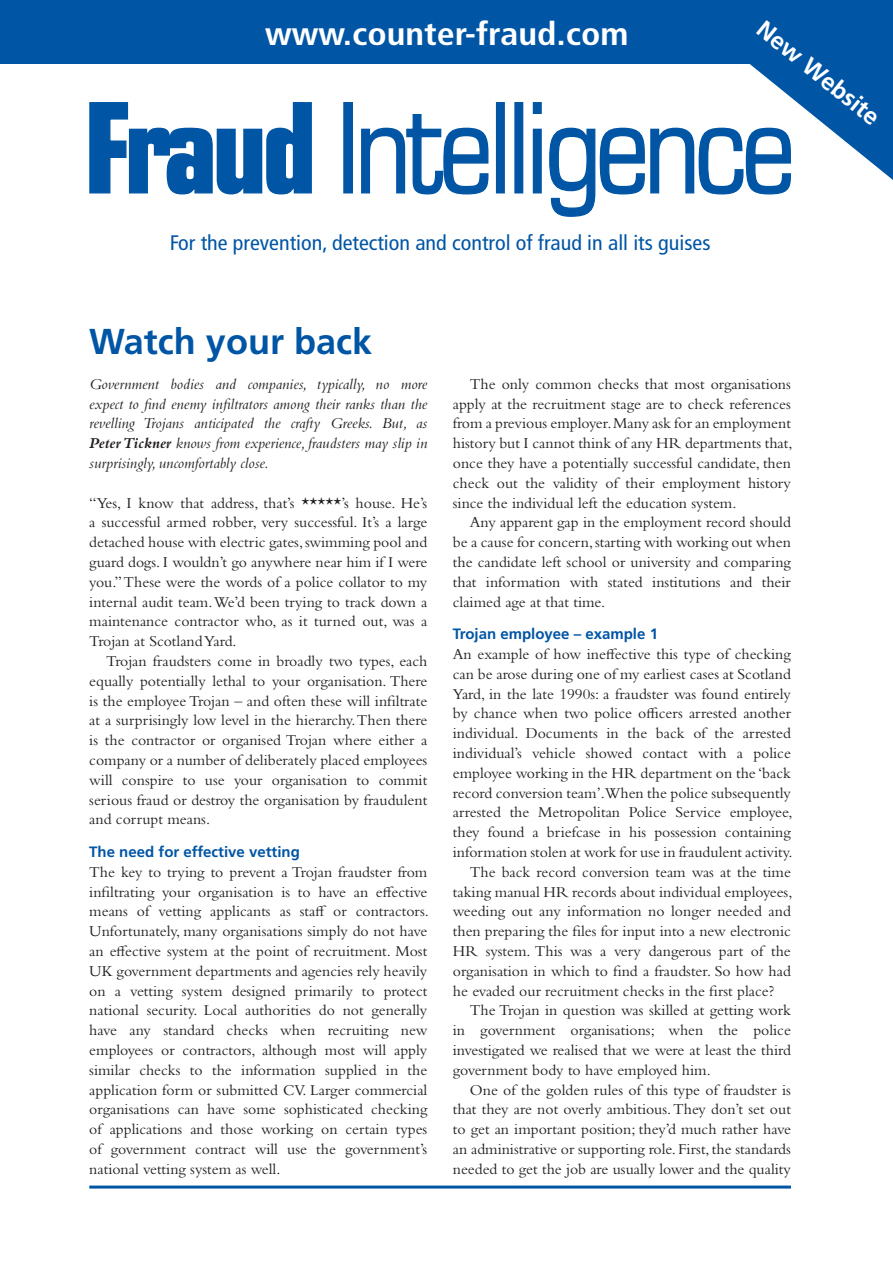
<style>
.page{position:relative;width:893px;height:1263px;background:#fff}
.page>*{position:absolute;margin:0;border:0;box-sizing:border-box;transform-origin:0 0}
.t1{font:700 36px "Frutiger LT Std";color:#0155a5}
.t2{font:700 condensed 32.4px "Frutiger LT Std";color:#fff;scale:1.11 1}
.t3{font:700 24px "Frutiger LT Std";color:#fff}
.t4{font:condensed 21px "Frutiger LT Std";color:#0155a5;scale:1.05 1}
.t5{font:15.75px/19.8px "Bembo Std";color:#231f20;text-align:justify}
.t6{font:italic 15.75px/19.8px "Bembo Std";color:#231f20;text-align:justify}
.t7{font:700 15px "Frutiger LT Std";color:#0155a5}
.s1{font-weight:700}
</style>
<div class="page">
<hr style="left:89px;top:1185px;width:702px;height:3px;background:#0155a5">
<svg style="left:89px;top:102px;width:223px;height:93px"></svg>
<div style="left:344px;top:103px;width:8px;height:90px;background:#0155a5"></div>
<div style="left:343px;top:102px;width:10px;height:91px;border:1px solid #0155a5"></div>
<svg style="left:361px;top:114px;width:128px;height:81px"></svg>
<div style="left:497px;top:103px;width:7px;height:90px;background:#0155a5"></div>
<div style="left:496px;top:102px;width:9px;height:91px;border:1px solid #0155a5"></div>
<div style="left:515px;top:103px;width:8px;height:90px;background:#0155a5"></div>
<div style="left:514px;top:102px;width:9px;height:91px;border:1px solid #0155a5"></div>
<svg style="left:532px;top:102px;width:10px;height:92px"></svg>
<div style="left:0;top:0;width:893px;height:64px;background:#0155a5"></div>
<svg style="left:549px;top:64px;width:344px;height:153px"></svg>
<h2 class="t2" style="left:265px;top:15px;width:329px">www.counter-fraud.com</h2>
<h3 class="t3" style="left:769px;top:14px;width:152px;rotate:39deg">New Website</h3>
<h3 class="t4" style="left:170px;top:230px;width:517px">For the prevention, detection and control of fraud in all its guises</h3>
<h1 class="t1" style="left:89px;top:321px;width:284px">Watch your back</h1>
<p class="t6" style="left:89px;top:374px;width:340px">Government bodies and companies, typically, no more expect to find enemy infiltrators among their ranks than the revelling Trojans anticipated the crafty Greeks. But, as <span class="s1">Peter Tickner</span> knows from experience, fraudsters may slip in surprisingly, uncomfortably close.</p>
<p class="t5" style="left:89px;top:492px;width:340px">“Yes, I know that address, that’s *****’s house. He’s a successful armed robber, very successful. It’s a large detached house with electric gates, swimming pool and guard dogs. I wouldn’t go anywhere near him if I were you.” These were the words of a police collator to my internal audit team. We’d been trying to track down a maintenance contractor who, as it turned out, was a Trojan at Scotland Yard.</p>
<p class="t5" style="left:89px;top:651px;width:340px;text-indent:17px">Trojan fraudsters come in broadly two types, each equally potentially lethal to your organisation. There is the employee Trojan – and often these will infiltrate at a surprisingly low level in the hierarchy. Then there is the contractor or organised Trojan where either a company or a number of deliberately placed employees will conspire to use your organisation to commit serious fraud or destroy the organisation by fraudulent and corrupt means.</p>
<p class="t7" style="left:89px;top:843px;width:212px">The need for effective vetting</p>
<p class="t5" style="left:89px;top:862px;width:341px">The key to trying to prevent a Trojan fraudster from infiltrating your organisation is to have an effective means of vetting applicants as staff or contractors.<br>Unfortunately, many organisations simply do not have an effective system at the point of recruitment. Most UK government departments and agencies rely heavily on a vetting system designed primarily to protect national security. Local authorities do not generally have any standard checks when recruiting new employees or contractors, although most will apply similar checks to the information supplied in the application form or submitted CV. Larger commercial organisations can have some sophisticated checking of applications and those working on certain types of government contract will use the government’s national vetting system as well.</p>
<p class="t5" style="left:453px;top:374px;width:341px;text-indent:17px">The only common checks that most organisations apply at the recruitment stage are to check references from a previous employer. Many ask for an employment history but I cannot think of any HR departments that, once they have a potentially successful candidate, then check out the validity of their employment history since the individual left the education system.</p>
<p class="t5" style="left:453px;top:512px;width:340px;text-indent:17px">Any apparent gap in the employment record should be a cause for concern, starting with working out when the candidate left school or university and comparing that information with stated institutions and their claimed age at that time.</p>
<p class="t7" style="left:453px;top:625px;width:207px">Trojan employee – example 1</p>
<p class="t5" style="left:453px;top:644px;width:339px">An example of how ineffective this type of checking</p>
<p class="t5" style="left:453px;top:664px;width:340px">can be arose during one of my earliest cases at Scotland</p>
<p class="t5" style="left:453px;top:683px;width:340px">Yard, in the late 1990s: a fraudster was found entirely</p>
<p class="t5" style="left:453px;top:703px;width:340px">by chance when two police officers arrested another</p>
<p class="t5" style="left:453px;top:723px;width:340px">individual. Documents in the back of the arrested</p>
<p class="t5" style="left:453px;top:743px;width:340px">individual’s vehicle showed contact with a police</p>
<p class="t5" style="left:453px;top:763px;width:340px">employee working in the HR department on the ‘back</p>
<p class="t5" style="left:453px;top:782px;width:340px">record conversion team’.When the police subsequently</p>
<p class="t5" style="left:453px;top:802px;width:341px">arrested the Metropolitan Police Service employee,</p>
<p class="t5" style="left:453px;top:822px;width:340px">they found a briefcase in his possession containing</p>
<p class="t5" style="left:453px;top:842px;width:341px">information stolen at work for use in fraudulent activity.</p>
<p class="t5" style="left:470px;top:862px;width:323px">The back record conversion team was at the time</p>
<p class="t5" style="left:453px;top:881px;width:341px">taking manual HR records about individual employees,</p>
<p class="t5" style="left:453px;top:901px;width:339px">weeding out any information no longer needed and</p>
<p class="t5" style="left:453px;top:921px;width:340px">then preparing the files for input into a new electronic</p>
<p class="t5" style="left:453px;top:941px;width:339px">HR system. This was a very dangerous part of the</p>
<p class="t5" style="left:453px;top:961px;width:340px">organisation in which to find a fraudster. So how had</p>
<p class="t5" style="left:453px;top:980px;width:323px">he evaded our recruitment checks in the first place?</p>
<p class="t5" style="left:470px;top:1000px;width:323px">The Trojan in question was skilled at getting work</p>
<p class="t5" style="left:453px;top:1020px;width:340px">in government organisations; when the police</p>
<p class="t5" style="left:453px;top:1040px;width:340px">investigated we realised that we were at least the third</p>
<p class="t5" style="left:453px;top:1060px;width:259px">government body to have employed him.</p>
<p class="t5" style="left:470px;top:1079px;width:322px">One of the golden rules of this type of fraudster is</p>
<p class="t5" style="left:453px;top:1099px;width:340px">that they are not overly ambitious. They don’t set out</p>
<p class="t5" style="left:453px;top:1119px;width:340px">to get an important position; they’d much rather have</p>
<p class="t5" style="left:453px;top:1139px;width:340px">an administrative or supporting role. First, the standards</p>
<p class="t5" style="left:453px;top:1159px;width:340px">needed to get the job are usually lower and the quality</p>
</div>
